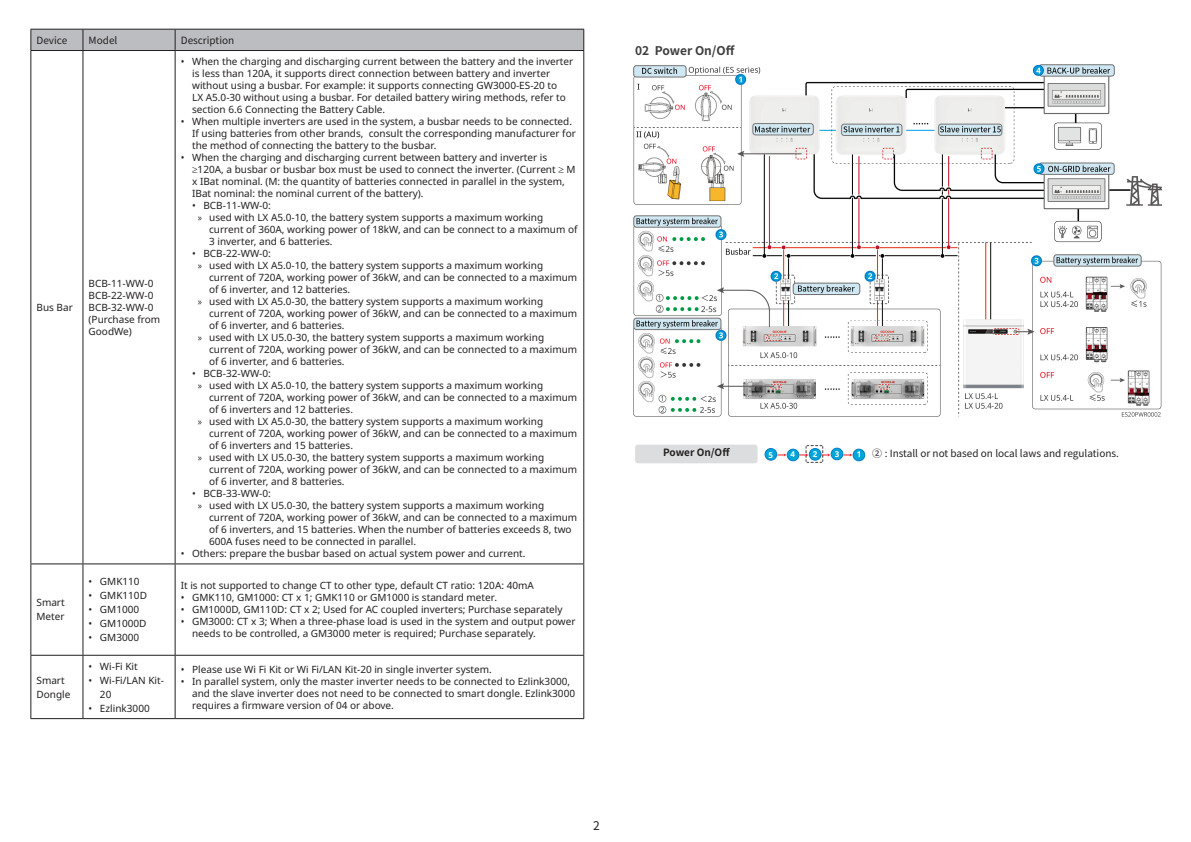
<style>
.page{position:relative;width:1191px;height:842px;background:#fff}
.page>*{position:absolute;margin:0;border:0;box-sizing:border-box;transform-origin:0 0}
.一级标题{font:700 12px "Source Han Sans CN";color:#3e3e3f}
.t1{font:12px "Source Han Sans CN";color:#231f20}
.t2{font:10px/12px "Noto Sans";color:#231f20}
.t3{font:10px "Source Han Sans CN";color:#231f20}
.t4{font:700 10px "Source Han Sans CN";letter-spacing:-.005em;color:#231f20}
.t5{font:700 8px "Noto Sans";color:#fff}
.s1{font-family:"Myriad Pro"}
.s2{font-family:"Noto Sans";font-weight:700;font-size:8px;color:#fff}
</style>
<div class="page">
<div style="left:635px;top:445px;width:122px;height:18px;background:#dcdddf;border-radius:3px"></div>
<div style="left:831px;top:448px;width:11px;height:12px;background:#00a5da;border-radius:50%"></div>
<div style="left:830px;top:448px;width:13px;height:12px;border:1px solid #007ec5;border-radius:50%"></div>
<div style="left:765px;top:448px;width:11px;height:12px;background:#00a5da;border-radius:50%"></div>
<div style="left:764px;top:448px;width:13px;height:13px;border:1px solid #007ec5;border-radius:50%"></div>
<svg style="left:777px;top:453px;width:9px;height:4px"></svg>
<svg style="left:843px;top:453px;width:9px;height:4px"></svg>
<svg style="left:799px;top:445px;width:31px;height:18px"></svg>
<div style="left:809px;top:448px;width:12px;height:12px;background:#00a5da;border-radius:50%"></div>
<div style="left:809px;top:448px;width:12px;height:13px;border:1px solid #007ec5;border-radius:50%"></div>
<div style="left:787px;top:449px;width:12px;height:12px;background:#00a5da;border-radius:50%"></div>
<div style="left:786px;top:449px;width:13px;height:12px;border:1px solid #007ec5;border-radius:50%"></div>
<div style="left:853px;top:449px;width:11px;height:12px;background:#00a5da;border-radius:50%"></div>
<div style="left:852px;top:449px;width:13px;height:12px;border:1px solid #007ec5;border-radius:50%"></div>
<img style="left:633px;top:65px;width:528px;height:352px">
<div style="left:30px;top:29px;width:554px;height:21px;background:#bcbdc0"></div>
<hr style="left:30px;top:50px;width:53px;height:1px;background:#231f20">
<hr style="left:30px;top:51px;width:1px;height:512px;background:#231f20">
<hr style="left:83px;top:50px;width:92px;height:1px;background:#231f20">
<hr style="left:83px;top:51px;width:1px;height:512px;background:#231f20">
<hr style="left:175px;top:50px;width:409px;height:1px;background:#231f20">
<hr style="left:175px;top:51px;width:1px;height:512px;background:#231f20">
<hr style="left:583px;top:51px;width:1px;height:512px;background:#231f20">
<hr style="left:30px;top:563px;width:53px;height:1px;background:#231f20">
<hr style="left:30px;top:564px;width:1px;height:91px;background:#231f20">
<hr style="left:83px;top:563px;width:92px;height:1px;background:#231f20">
<hr style="left:83px;top:564px;width:1px;height:91px;background:#231f20">
<hr style="left:175px;top:563px;width:409px;height:1px;background:#231f20">
<hr style="left:175px;top:564px;width:1px;height:91px;background:#231f20">
<hr style="left:583px;top:564px;width:1px;height:91px;background:#231f20">
<hr style="left:30px;top:655px;width:53px;height:1px;background:#231f20">
<hr style="left:30px;top:656px;width:1px;height:62px;background:#231f20">
<hr style="left:83px;top:655px;width:92px;height:1px;background:#231f20">
<hr style="left:83px;top:656px;width:1px;height:62px;background:#231f20">
<hr style="left:175px;top:655px;width:409px;height:1px;background:#231f20">
<hr style="left:175px;top:656px;width:1px;height:62px;background:#231f20">
<hr style="left:583px;top:656px;width:1px;height:62px;background:#231f20">
<hr style="left:30px;top:718px;width:53px;height:1px;background:#231f20">
<hr style="left:83px;top:718px;width:92px;height:1px;background:#231f20">
<hr style="left:175px;top:718px;width:409px;height:1px;background:#231f20">
<p class="t3" style="left:37px;top:34px;width:32px">Device</p>
<p class="t3" style="left:89px;top:34px;width:30px">Model</p>
<p class="t3" style="left:181px;top:34px;width:55px">Description</p>
<p class="t2" style="left:37px;top:301px;width:38px">Bus Bar</p>
<p class="t2" style="left:89px;top:277px;width:73px">BCB-11-WW-0<br>BCB-22-WW-0<br>BCB-32-WW-0 (Purchase from<br>GoodWe)</p>
<p class="t2" style="left:37px;top:596px;width:30px;line-height:14px">Smart<br>Meter</p>
<p class="t2" style="left:37px;top:673px;width:35px;line-height:14px">Smart<br>Dongle</p>
<p class="t2" style="left:89px;top:576px;width:53px">• GMK110</p>
<p class="t2" style="left:89px;top:590px;width:60px">• GMK110D</p>
<p class="t2" style="left:89px;top:604px;width:52px">• GM1000</p>
<p class="t2" style="left:89px;top:618px;width:59px">• GM1000D</p>
<p class="t2" style="left:89px;top:632px;width:52px">• GM3000</p>
<p class="t2" style="left:89px;top:660px;width:51px">• Wi-Fi Kit</p>
<p class="t2" style="left:100px;top:673px;width:66px;line-height:14px;text-indent:-11px">• Wi-Fi/LAN Kit-<br>20</p>
<p class="t2" style="left:89px;top:702px;width:63px">• Ezlink3000</p>
<p class="t2" style="left:192px;top:55px;width:382px;text-indent:-11px">• When the charging and discharging current between the battery and the inverter is less than 120A, it supports direct connection between battery and inverter without using a busbar. For example: it supports connecting GW3000-ES-20 to<br>LX A5.0-30 without using a busbar. For detailed battery wiring methods, refer to section 6.6 Connecting the Battery Cable.</p>
<p class="t2" style="left:192px;top:115px;width:385px;text-indent:-11px">• When multiple inverters are used in the system, a busbar needs to be connected.<br>If using batteries from other brands, consult the corresponding manufacturer for the method of connecting the battery to the busbar.</p>
<p class="t2" style="left:192px;top:151px;width:385px;text-indent:-11px">• When the charging and discharging current between battery and inverter is ≥120A, a busbar or busbar box must be used to connect the inverter. (Current ≥ M x IBat nominal. (M: the quantity of batteries connected in parallel in the system, IBat nominal: the nominal current of the battery).</p>
<p class="t2" style="left:192px;top:199px;width:80px">• BCB-11-WW-0:</p>
<p class="t2" style="left:209px;top:211px;width:370px;text-indent:-11px"><span class="s1">»</span> used with LX A5.0-10, the battery system supports a maximum working current of 360A, working power of 18kW, and can be connect to a maximum of<br>3 inverter, and 6 batteries.</p>
<p class="t2" style="left:192px;top:247px;width:80px">• BCB-22-WW-0:</p>
<p class="t2" style="left:209px;top:259px;width:370px;text-indent:-11px"><span class="s1">»</span> used with LX A5.0-10, the battery system supports a maximum working current of 720A, working power of 36kW, and can be connected to a maximum of 6 inverter, and 12 batteries.</p>
<p class="t2" style="left:209px;top:295px;width:370px;text-indent:-11px"><span class="s1">»</span> used with LX A5.0-30, the battery system supports a maximum working current of 720A, working power of 36kW, and can be connected to a maximum of 6 inverter, and 6 batteries.</p>
<p class="t2" style="left:209px;top:331px;width:370px;text-indent:-11px"><span class="s1">»</span> used with LX U5.0-30, the battery system supports a maximum working current of 720A, working power of 36kW, and can be connected to a maximum of 6 inverter, and 6 batteries.</p>
<p class="t2" style="left:192px;top:367px;width:80px">• BCB-32-WW-0:</p>
<p class="t2" style="left:209px;top:379px;width:370px;text-indent:-11px"><span class="s1">»</span> used with LX A5.0-10, the battery system supports a maximum working current of 720A, working power of 36kW, and can be connected to a maximum of 6 inverters and 12 batteries.</p>
<p class="t2" style="left:209px;top:415px;width:370px;text-indent:-11px"><span class="s1">»</span> used with LX A5.0-30, the battery system supports a maximum working current of 720A, working power of 36kW, and can be connected to a maximum of 6 inverters and 15 batteries.</p>
<p class="t2" style="left:209px;top:451px;width:370px;text-indent:-11px"><span class="s1">»</span> used with LX U5.0-30, the battery system supports a maximum working current of 720A, working power of 36kW, and can be connected to a maximum of 6 inverter, and 8 batteries.</p>
<p class="t2" style="left:192px;top:487px;width:80px">• BCB-33-WW-0:</p>
<p class="t2" style="left:209px;top:499px;width:370px;text-indent:-11px"><span class="s1">»</span> used with LX U5.0-30, the battery system supports a maximum working current of 720A, working power of 36kW, and can be connected to a maximum of 6 inverters, and 15 batteries. When the number of batteries exceeds 8, two 600A fuses need to be connected in parallel.</p>
<p class="t2" style="left:181px;top:547px;width:346px">• Others: prepare the busbar based on actual system power and current.</p>
<p class="t2" style="left:181px;top:580px;width:354px">It is not supported to change CT to other type, default CT ratio: 120A: 40mA</p>
<p class="t2" style="left:181px;top:592px;width:318px">• GMK110, GM1000: CT x 1; GMK110 or GM1000 is standard meter.</p>
<p class="t2" style="left:181px;top:604px;width:383px">• GM1000D, GM110D: CT x 2; Used for AC coupled inverters; Purchase separately</p>
<p class="t2" style="left:192px;top:616px;width:385px;text-indent:-11px">• GM3000: CT x 3; When a three-phase load is used in the system and output power needs to be controlled, a GM3000 meter is required; Purchase separately.</p>
<p class="t2" style="left:181px;top:663px;width:312px">• Please use Wi Fi Kit or Wi Fi/LAN Kit-20 in single inverter system.</p>
<p class="t2" style="left:192px;top:675px;width:384px;text-indent:-11px">• In parallel system, only the master inverter needs to be connected to Ezlink3000, and the slave inverter does not need to be connected to smart dongle. Ezlink3000 requires a firmware version of 04 or above.</p>
<p class="一级标题" style="left:635px;top:44px;width:101px">02 Power On/Off</p>
<p class="t4" style="left:663px;top:447px;width:68px">Power On/Off</p>
<p class="t5" style="left:768px;top:449px;width:6px">5</p>
<p class="t5" style="left:790px;top:449px;width:6px">4</p>
<p class="t5" style="left:813px;top:449px;width:6px">2</p>
<p class="t5" style="left:834px;top:449px;width:6px">3</p>
<p class="t3" style="left:856px;top:448px;width:264px"><span class="s2">1</span> ② : Install or not based on local laws and regulations.</p>
<p class="t1" style="left:593px;top:819px;width:8px">2</p>
</div>
